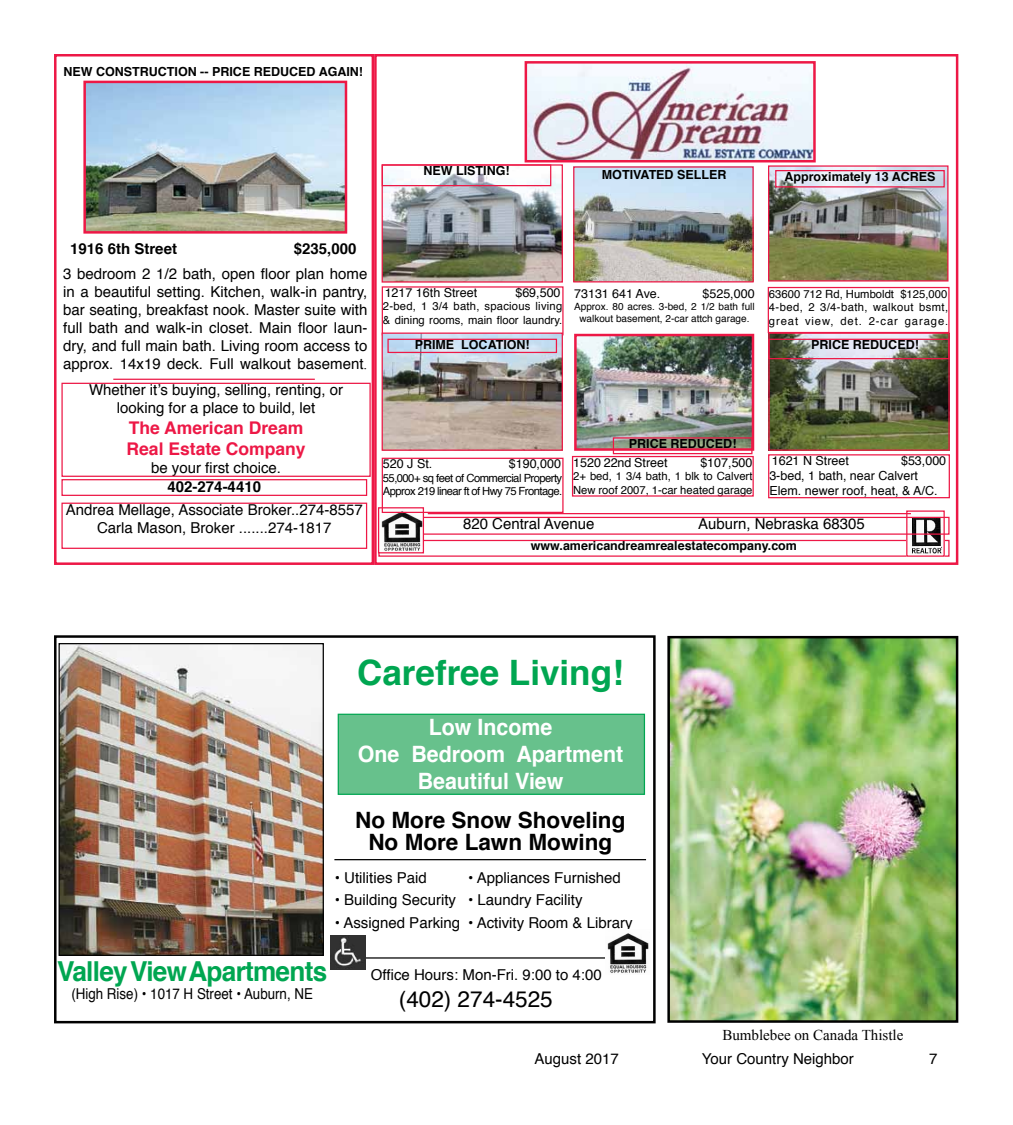
<style>
.page{position:relative;width:1013px;height:1125px;background:#fff}
.page>*{position:absolute;margin:0;border:0;box-sizing:border-box;transform-origin:0 0}
.t1{font:700 35px "Helvetica";color:#00a651}
.t2{font:700 27.5px "Helvetica";letter-spacing:-.025em;color:#00a651;scale:.95 1}
.t3{font:700 22.5px/27px "Helvetica";color:#fff;text-align:center;scale:.95 1}
.t4{font:700 22.5px/22.5px "Helvetica";color:#000;text-align:center}
.t5{font:22.5px "Helvetica";color:#000}
.t6{font:700 17.5px/21px "Helvetica";color:#ed1846}
.t7{font:15px/18px "Helvetica";color:#000;text-align:center}
.t8{font:700 15px "Helvetica";color:#000}
.t9{font:15px "Helvetica";color:#000;scale:.89 1}
.t10{font:15px "Times New Roman";color:#000}
.t11{font:700 12.5px "Helvetica";color:#000}
.t12{font:12.5px/15px "Helvetica";color:#000}
.t13{font:11.25px/13.5px "Helvetica";color:#000}
.t14{font:11.25px/13.5px "Helvetica";letter-spacing:-.05em;color:#000}
.t15{font:10px/12px "Helvetica";color:#000;text-align:center}
.s1{font-family:"Times New Roman"}
</style>
<div class="page">
<div style="left:54px;top:635px;width:601px;height:388px;border:2px solid #000"></div>
<hr style="left:334px;top:859px;width:312px;height:1px;background:#000">
<hr style="left:336px;top:957px;width:305px;height:2px;background:#000">
<div style="left:338px;top:714px;width:307px;height:81px;background:#67c18c;border:1px solid #00a651"></div>
<img style="left:60px;top:645px;width:262px;height:309px">
<div style="left:58px;top:643px;width:266px;height:313px;border:1px solid #000"></div>
<img style="left:605px;top:933px;width:44px;height:40px">
<img style="left:330px;top:935px;width:35px;height:34px">
<img style="left:770px;top:335px;width:177px;height:114px">
<div style="left:768px;top:333px;width:181px;height:118px;border:1px solid #ed1846"></div>
<div style="left:378px;top:540px;width:571px;height:17px;border:1px solid #ed1846"></div>
<div style="left:61px;top:383px;width:310px;height:94px;border:1px solid #ed1846"></div>
<div style="left:54px;top:54px;width:320px;height:511px;border:2px solid #ed1846"></div>
<div style="left:374px;top:54px;width:584px;height:511px;border:2px solid #ed1846"></div>
<img style="left:527px;top:64px;width:285px;height:95px">
<div style="left:524px;top:61px;width:291px;height:101px;border:2px solid #ed1846"></div>
<div style="left:61px;top:503px;width:306px;height:46px;border:1px solid #ed1846"></div>
<div style="left:61px;top:479px;width:306px;height:17px;border:1px solid #ed1846"></div>
<img style="left:908px;top:514px;width:34px;height:40px">
<div style="left:906px;top:510px;width:38px;height:47px;border:1px solid #ed1846"></div>
<div style="left:378px;top:517px;width:571px;height:18px;border:1px solid #ed1846"></div>
<img style="left:380px;top:509px;width:42px;height:42px">
<div style="left:378px;top:507px;width:46px;height:46px;border:1px solid #ed1846"></div>
<img style="left:577px;top:337px;width:174px;height:111px">
<div style="left:574px;top:334px;width:180px;height:117px;border:2px solid #ed1846"></div>
<hr style="left:428px;top:513px;width:483px;height:1px;background:#ed1846">
<img style="left:383px;top:166px;width:178px;height:115px">
<div style="left:381px;top:164px;width:182px;height:119px;border:1px solid #ed1846"></div>
<div style="left:768px;top:454px;width:181px;height:44px;border:1px solid #ed1846"></div>
<div style="left:572px;top:456px;width:181px;height:41px;border:1px solid #ed1846"></div>
<hr style="left:113px;top:379px;width:202px;height:1px;background:#ed1846">
<img style="left:770px;top:167px;width:176px;height:113px">
<div style="left:768px;top:165px;width:180px;height:117px;border:1px solid #ed1846"></div>
<img style="left:383px;top:335px;width:178px;height:114px">
<div style="left:381px;top:333px;width:182px;height:118px;border:1px solid #ed1846"></div>
<div style="left:382px;top:458px;width:181px;height:55px;border:1px solid #ed1846"></div>
<div style="left:387px;top:339px;width:170px;height:14px;border:1px solid #ed1846"></div>
<div style="left:767px;top:287px;width:182px;height:46px;border:1px solid #ed1846"></div>
<div style="left:775px;top:170px;width:169px;height:18px;border:1px solid #ed1846"></div>
<div style="left:768px;top:339px;width:181px;height:20px;border:1px solid #ed1846"></div>
<div style="left:382px;top:164px;width:169px;height:22px;border:1px solid #ed1846"></div>
<img style="left:86px;top:84px;width:258px;height:147px">
<div style="left:83px;top:81px;width:264px;height:153px;border:2px solid #ed1846"></div>
<img style="left:575px;top:168px;width:176px;height:112px">
<div style="left:573px;top:166px;width:180px;height:116px;border:1px solid #ed1846"></div>
<div style="left:613px;top:437px;width:139px;height:17px;border:1px solid #ed1846"></div>
<img style="left:670px;top:639px;width:285px;height:381px">
<div style="left:667px;top:636px;width:291px;height:387px;border:2px solid #000"></div>
<p class="t11" style="left:63px;top:61px;width:301px">NEW CONSTRUCTION -- PRICE REDUCED AGAIN!</p>
<p class="t11" style="left:423px;top:160px;width:88px">NEW LISTING!</p>
<p class="t11" style="left:602px;top:165px;width:126px">MOTIVATED SELLER</p>
<p class="t11" style="left:784px;top:166px;width:152px">Approximately 13 ACRES</p>
<p class="t8" style="left:70px;top:237px;width:108px">1916 6th Street</p>
<p class="t8" style="left:294px;top:237px;width:64px">$235,000</p>
<p class="t7" style="left:63px;top:265px;width:306px;text-align:justify">3 bedroom 2 1/2 bath, open floor plan home in a beautiful setting. Kitchen, walk-in pantry, bar seating, breakfast nook. Master suite with full bath and walk-in closet. Main floor laun&shy;dry, and full main bath. Living room access to approx. 14x19 deck. Full walkout basement<span class="s1">.</span></p>
<p class="t7" style="left:89px;top:381px;width:256px">Whether it’s buying, selling, renting, or looking for a place to build, let</p>
<p class="t6" style="left:127px;top:418px;width:180px">The American Dream<br>Real Estate Company</p>
<p class="t7" style="left:151px;top:459px;width:132px">be your first choice.</p>
<p class="t7" style="left:66px;top:501px;width:298px">Andrea Mellage, Associate Broker..274-8557<br>Carla Mason, Broker .......274-1817</p>
<p class="t8" style="left:168px;top:474px;width:95px">402-274-4410</p>
<p class="t12" style="left:384px;top:285px;width:94px">1217 16th Street</p>
<p class="t12" style="left:515px;top:285px;width:47px">$69,500</p>
<p class="t13" style="left:383px;top:300px;width:181px">2-bed, 1 3/4 bath, spacious living &amp; dining rooms, main floor laundry.</p>
<p class="t11" style="left:415px;top:335px;width:117px">PRIME LOCATION!</p>
<p class="t12" style="left:574px;top:286px;width:88px">73131 641 Ave.</p>
<p class="t12" style="left:702px;top:286px;width:54px">$525,000</p>
<p class="t15" style="left:574px;top:300px;width:182px">Approx. 80 acres. 3-bed, 2 1/2 bath full walkout basement, 2-car attch garage.</p>
<p class="t13" style="left:769px;top:287px;width:181px;text-align:justify">63600 712 Rd, Humboldt $125,000<br>4-bed, 2 3/4-bath, walkout bsmt, great view, det. 2-car garage.</p>
<p class="t11" style="left:811px;top:335px;width:109px">PRICE REDUCED!</p>
<p class="t12" style="left:383px;top:457px;width:51px">520 J St.</p>
<p class="t12" style="left:509px;top:457px;width:54px">$190,000</p>
<p class="t14" style="left:383px;top:471px;width:181px">55,000+ sq feet of Commercial Property<br>Approx 219 linear ft of Hwy 75 Frontage.</p>
<p class="t11" style="left:629px;top:433px;width:109px">PRICE REDUCED!</p>
<p class="t12" style="left:573px;top:455px;width:96px">1520 22nd Street</p>
<p class="t12" style="left:700px;top:455px;width:54px">$107,500</p>
<p class="t13" style="left:573px;top:470px;width:181px">2+ bed, 1 3/4 bath, 1 blk to Calvert<br>New roof 2007, 1-car heated garage</p>
<p class="t12" style="left:769px;top:453px;width:178px;text-indent:132px">$53,000<br>3-bed, 1 bath, near Calvert<br>Elem. newer roof, heat, &amp; A/C.</p>
<p class="t12" style="left:771px;top:453px;width:79px">1621 N Street</p>
<p class="t7" style="left:463px;top:515px;width:133px">820 Central Avenue</p>
<p class="t7" style="left:698px;top:515px;width:168px">Auburn, Nebraska 68305</p>
<p class="t11" style="left:531px;top:536px;width:268px">www.americandreamrealestatecompany.com</p>
<h1 class="t1" style="left:357px;top:645px;width:268px">Carefree Living!</h1>
<h3 class="t3" style="left:358px;top:713px;width:281px">Low Income<br>One Bedroom Apartment<br>Beautiful View</h3>
<h3 class="t4" style="left:355px;top:809px;width:272px">No More Snow Shoveling<br>No More Lawn Mowing</h3>
<p class="t7" style="left:335px;top:869px;width:93px">• Utilities Paid</p>
<p class="t7" style="left:335px;top:891px;width:123px">• Building Security</p>
<p class="t7" style="left:335px;top:914px;width:127px">• Assigned Parking</p>
<p class="t7" style="left:468px;top:869px;width:154px">• Appliances Furnished</p>
<p class="t7" style="left:468px;top:891px;width:116px">• Laundry Facility</p>
<p class="t7" style="left:468px;top:914px;width:166px">• Activity Room &amp; Library</p>
<h2 class="t2" style="left:57px;top:949px;width:286px">Valley View Apartments</h2>
<p class="t9" style="left:71px;top:982px;width:273px">(High Rise) • 1017 H Street • Auburn, NE</p>
<p class="t7" style="left:371px;top:967px;width:232px">Office Hours: Mon-Fri. 9:00 to 4:00</p>
<h3 class="t5" style="left:399px;top:982px;width:155px">(402) 274-4525</h3>
<p class="t10" style="left:722px;top:1025px;width:182px">Bumblebee on Canada Thistle</p>
<p class="t7" style="left:534px;top:1050px;width:86px">August 2017</p>
<p class="t7" style="left:702px;top:1050px;width:154px">Your Country Neighbor</p>
<p class="t7" style="left:929px;top:1050px;width:10px">7</p>
</div>
